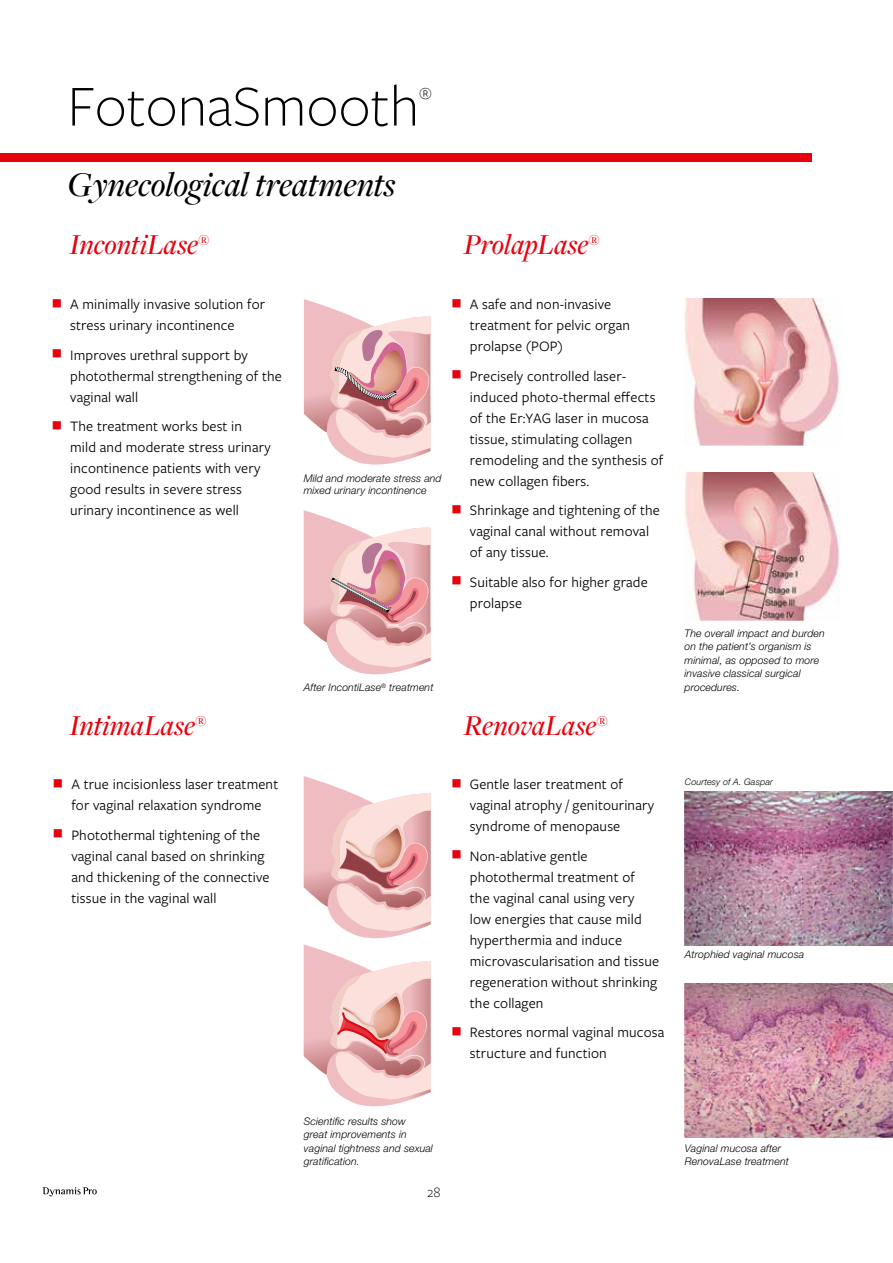
<style>
.page{position:relative;width:893px;height:1263px;background:#fff}
.page>*{position:absolute;margin:0;border:0;box-sizing:border-box;transform-origin:0 0}
.t1{font:300 60px "Freight Sans Pro";color:#000}
.t2{font:italic 500 36px "Freight Disp Pro";color:#000}
.t3{font:italic 500 30px "Freight Disp Pro";color:#e7000e}
.t4{font:300 17.55px "Freight Sans Pro";color:#000}
.t5{font:15px/21px "Freight Sans Pro";letter-spacing:.01em;color:#000}
.t6{font:300 15px "Freight Sans Pro";color:#000}
.t7{font:italic 300 10.5px/13.5px "Helvetica Neue LT Std";letter-spacing:.01em;color:#000}
.t8{font:italic 300 9px "Helvetica Neue LT Std";letter-spacing:.01em;color:#000}
</style>
<div class="page">
<img style="left:685px;top:791px;width:208px;height:154px">
<img style="left:685px;top:983px;width:208px;height:154px">
<svg style="left:304px;top:299px;width:126px;height:166px"></svg>
<svg style="left:304px;top:510px;width:126px;height:165px"></svg>
<svg style="left:304px;top:776px;width:127px;height:331px"></svg>
<div style="left:0;top:153px;width:812px;height:9px;background:#e7000e"></div>
<img style="left:685px;top:299px;width:154px;height:146px">
<img style="left:684px;top:472px;width:155px;height:148px">
<svg style="left:43px;top:1187px;width:54px;height:9px"></svg>
<h1 class="t1" style="left:68px;top:66px;width:353px">FotonaSmooth</h1>
<p class="t4" style="left:419px;top:82px;width:14px">®</p>
<h2 class="t2" style="left:68px;top:161px;width:329px">Gynecological treatments</h2>
<h3 class="t3" style="left:70px;top:225px;width:141px">IncontiLase<sup>®</sup></h3>
<p class="t5" style="left:70px;top:293px;width:197px">A minimally invasive solution for stress urinary incontinence</p>
<p class="t5" style="left:70px;top:344px;width:213px">Improves urethral support by photothermal strengthening of the vaginal wall</p>
<p class="t5" style="left:70px;top:415px;width:202px">The treatment works best in mild and moderate stress urinary incontinence patients with very good results in severe stress urinary incontinence as well</p>
<p class="t7" style="left:304px;top:472px;width:139px;line-height:12px">Mild and moderate stress and mixed urinary incontinence</p>
<h3 class="t3" style="left:70px;top:706px;width:138px">IntimaLase<sup>®</sup></h3>
<p class="t5" style="left:71px;top:773px;width:208px">A true incisionless laser treatment for vaginal relaxation syndrome</p>
<p class="t5" style="left:71px;top:824px;width:200px">Photothermal tightening of the vaginal canal based on shrinking and thickening of the connective tissue in the vaginal wall</p>
<p class="t7" style="left:304px;top:680px;width:131px">After IncontiLase<sup>®</sup> treatment</p>
<h3 class="t3" style="left:464px;top:225px;width:137px">ProlapLase<sup>®</sup></h3>
<p class="t5" style="left:470px;top:293px;width:162px">A safe and non-invasive treatment for pelvic organ prolapse (POP)</p>
<p class="t5" style="left:470px;top:365px;width:195px">Precisely controlled laser&shy;induced photo-thermal effects of the Er:YAG laser in mucosa tissue, stimulating collagen remodeling and the synthesis of new collagen fibers.</p>
<p class="t5" style="left:470px;top:499px;width:192px">Shrinkage and tightening of the vaginal canal without removal of any tissue.</p>
<p class="t5" style="left:470px;top:571px;width:179px">Suitable also for higher grade prolapse</p>
<h3 class="t3" style="left:464px;top:706px;width:145px">RenovaLase<sup>®</sup></h3>
<p class="t5" style="left:470px;top:773px;width:186px">Gentle laser treatment of vaginal atrophy / genitourinary syndrome of menopause</p>
<p class="t5" style="left:470px;top:845px;width:191px">Non-ablative gentle photothermal treatment of<br>the vaginal canal using very low energies that cause mild hyperthermia and induce microvascularisation and tissue regeneration without shrinking the collagen</p>
<p class="t5" style="left:470px;top:1021px;width:196px">Restores normal vaginal mucosa structure and function</p>
<p class="t7" style="left:684px;top:626px;width:142px">The overall impact and burden on the patient’s organism is minimal, as opposed to more invasive classical surgical procedures.</p>
<p class="t8" style="left:685px;top:777px;width:89px">Courtesy of A. Gaspar</p>
<p class="t7" style="left:685px;top:948px;width:121px">Atrophied vaginal mucosa</p>
<p class="t7" style="left:304px;top:1114px;width:131px">Scientific results show<br>great improvements in vaginal tightness and sexual gratification.</p>
<p class="t6" style="left:427px;top:1182px;width:15px">28</p>
<p class="t7" style="left:685px;top:1141px;width:105px">Vaginal mucosa after<br>RenovaLase treatment</p>
</div>
